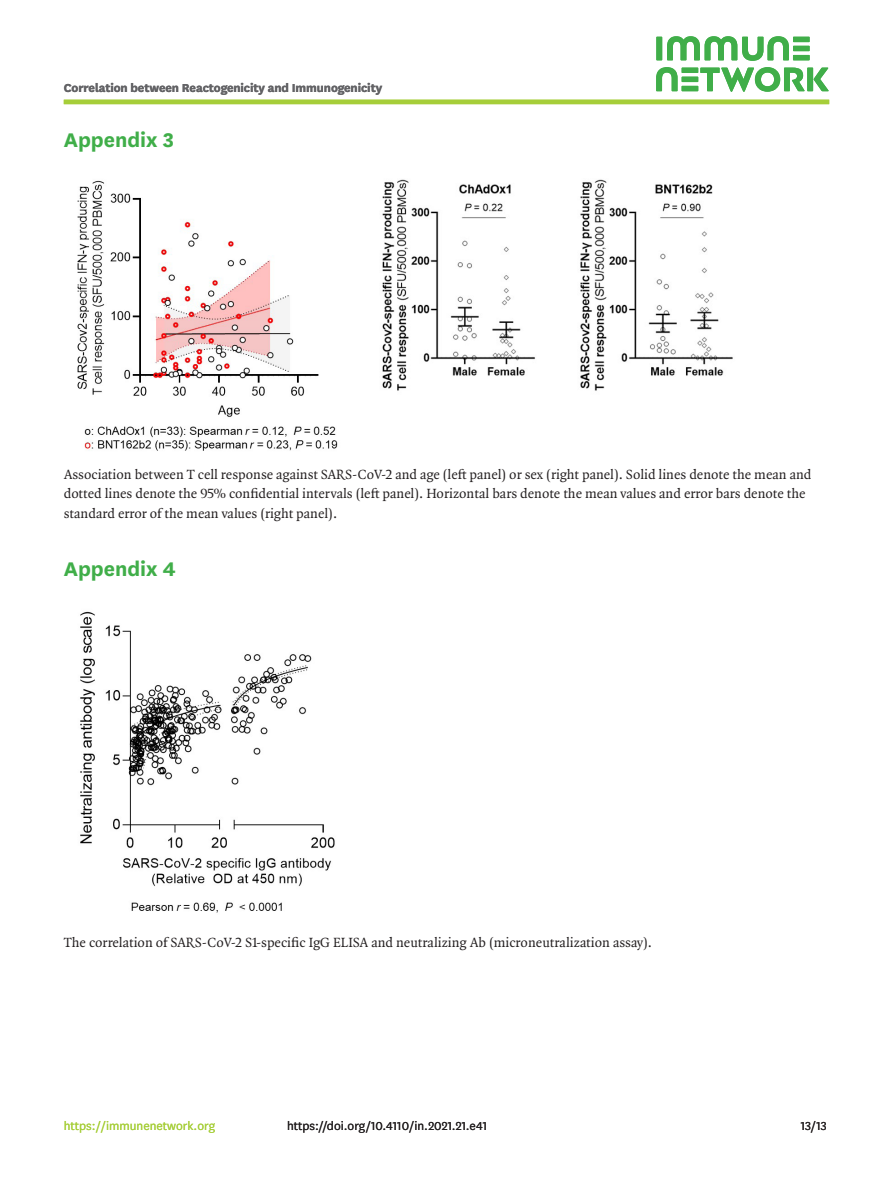
<style>
.page{position:relative;width:893px;height:1191px;background:#fff}
.page>*{position:absolute;margin:0;border:0;box-sizing:border-box;transform-origin:0 0}
.body_title1{font:700 23.1px "National";color:#40ae49}
.body_p_first{font:14.25px/19.5px "Quadraat OT";color:#231f20}
.alt-title-type{font:700 13.5px "National";letter-spacing:-.01em;color:#636366}
.doi_running_footer{font:13.5px "National";color:#231f20}
.t1{font:13.5px "National";color:#a6ce39}
</style>
<div class="page">
<hr style="left:64px;top:100px;width:765px;height:4px;background:#a6ce39">
<svg style="left:656px;top:36px;width:173px;height:56px"></svg>
<img style="left:80px;top:611px;width:255px;height:302px">
<img style="left:77px;top:180px;width:261px;height:271px">
<img style="left:382px;top:179px;width:351px;height:212px">
<p class="alt-title-type" style="left:64px;top:78px;width:320px">Correlation between Reactogenicity and Immunogenicity</p>
<p class="body_title1" style="left:64px;top:124px;width:112px">Appendix 3</p>
<p class="body_p_first" style="left:64px;top:464px;width:749px">Association between T cell response against SARS-CoV-2 and age (left panel) or sex (right panel). Solid lines denote the mean and dotted lines denote the 95% confidential intervals (left panel). Horizontal bars denote the mean values and error bars denote the standard error of the mean values (right panel).</p>
<p class="body_title1" style="left:64px;top:553px;width:113px">Appendix 4</p>
<p class="body_p_first" style="left:64px;top:932px;width:590px">The correlation of SARS-CoV-2 S1-specific IgG ELISA and neutralizing Ab (microneutralization assay).</p>
<p class="t1" style="left:64px;top:1116px;width:153px">https://immunenetwork.org</p>
<p class="doi_running_footer" style="left:287px;top:1116px;width:202px">https://doi.org/10.4110/in.2021.21.e41</p>
<p class="doi_running_footer" style="left:801px;top:1116px;width:27px">13/13</p>
</div>
